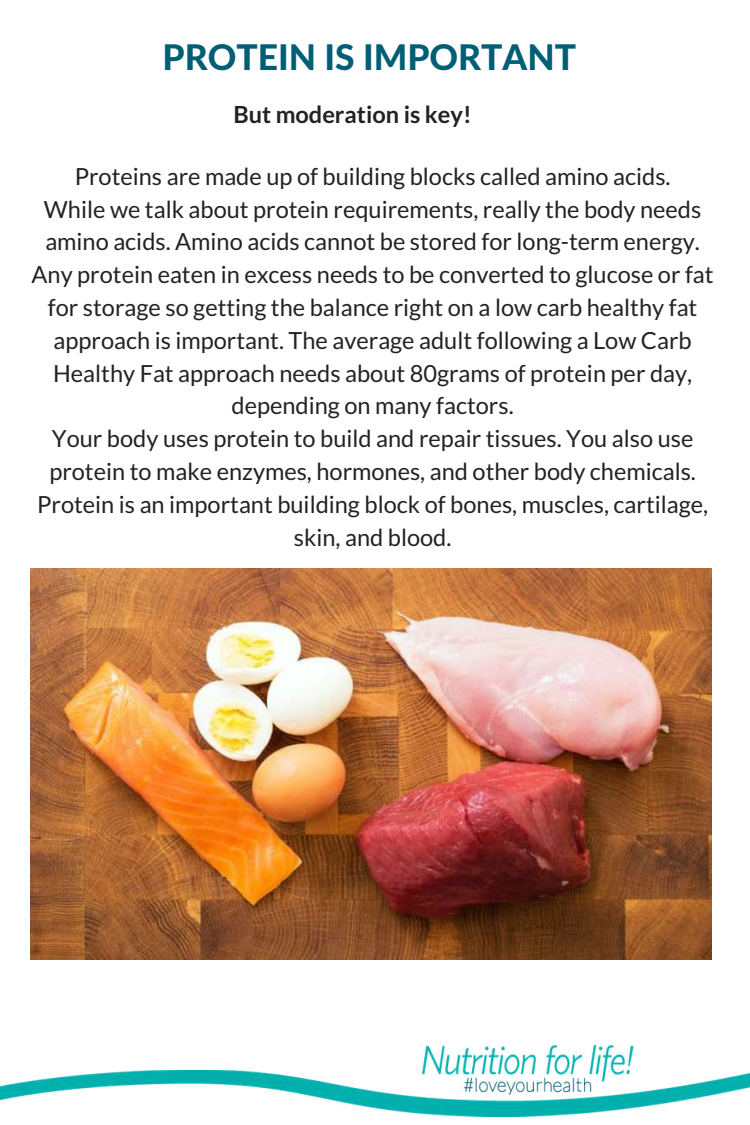
<style>
.page{position:relative;width:750px;height:1125px;background:#fff}
.page>*{position:absolute;margin:0;border:0;box-sizing:border-box;transform-origin:0 0}
.t1{font:800 35.38px "Lato Latin";color:#005e75}
.t2{font:23.62px/32.8px "Lato";color:#222;text-align:center}
.t3{font:700 23.62px "Lato";color:#222}
</style>
<div class="page">
<img style="left:30px;top:568px;width:682px;height:392px">
<img style="left:0;top:1071px;width:750px;height:46px">
<img style="left:423px;top:1045px;width:211px;height:49px">
<h1 class="t1" style="left:163px;top:35px;width:415px">PROTEIN IS IMPORTANT</h1>
<p class="t3" style="left:233px;top:99px;width:240px">But moderation is key!</p>
<p class="t2" style="left:32px;top:159px;width:684px">Proteins are made up of building blocks called amino acids.<br>While we talk about protein requirements, really the body needs amino acids. Amino acids cannot be stored for long-term energy.<br>Any protein eaten in excess needs to be converted to glucose or fat for storage so getting the balance right on a low carb healthy fat approach is important. The average adult following a Low Carb Healthy Fat approach needs about 80grams of protein per day, depending on many factors.<br>Your body uses protein to build and repair tissues. You also use protein to make enzymes, hormones, and other body chemicals.<br>Protein is an important building block of bones, muscles, cartilage, skin, and blood.</p>
</div>
